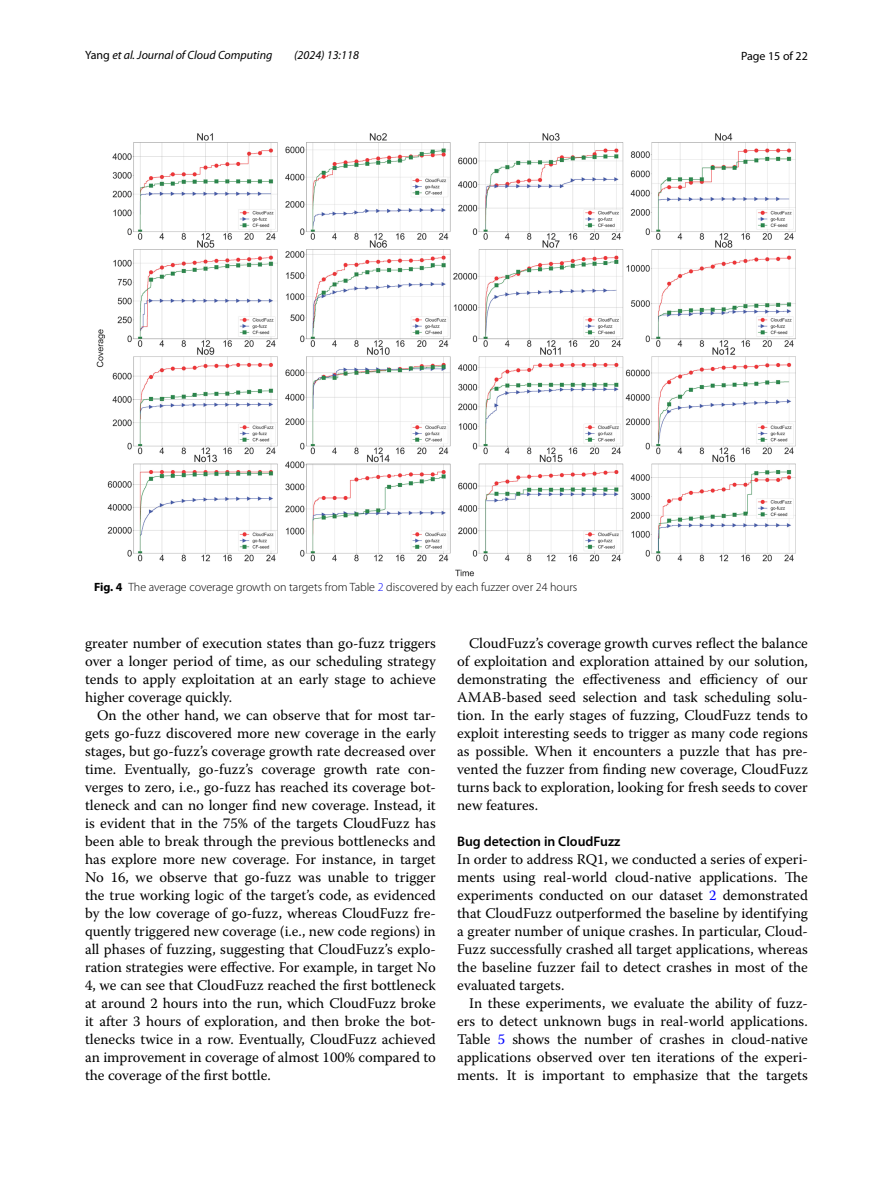
<style>
.page{position:relative;width:893px;height:1187px;background:#fff}
.page>*{position:absolute;margin:0;border:0;box-sizing:border-box;transform-origin:0 0}
.t1{font:14.7px/18px "Warnock Pro";color:#000;text-align:justify}
.t2{font:600 13.8px "Myriad Pro";color:#000}
.t3{font:300 12px "Myriad Pro";color:#000}
.t4{font:italic 12px "Myriad Pro";color:#000}
.t5{font:12px "Myriad Pro";color:#000}
.s1{font-style:normal}
.s2{font-weight:700}
.s3{color:#00f}
</style>
<div class="page">
<img style="left:96px;top:133px;width:700px;height:443px">
<p class="t4" style="left:85px;top:48px;width:189px"><span class="s1">Yang</span> et al. Journal of Cloud Computing</p>
<p class="t4" style="left:294px;top:48px;width:66px">(2024) 13:118</p>
<p class="t5" style="left:741px;top:48px;width:68px">Page 15 of 22</p>
<p class="t3" style="left:94px;top:580px;width:485px"><span class="s2">Fig. 4</span> The average coverage growth on targets from Table <span class="s3">2</span> discovered by each fuzzer over 24 hours</p>
<p class="t1" style="left:85px;top:634px;width:352px">greater number of execution states than go-fuzz triggers over a longer period of time, as our scheduling strategy tends to apply exploitation at an early stage to achieve higher coverage quickly.</p>
<p class="t1" style="left:85px;top:706px;width:352px;text-indent:12px">On the other hand, we can observe that for most tar&shy;gets go-fuzz discovered more new coverage in the early stages, but go-fuzz’s coverage growth rate decreased over time. Eventually, go-fuzz’s coverage growth rate con&shy;verges to zero, i.e., go-fuzz has reached its coverage bot&shy;tleneck and can no longer find new coverage. Instead, it is evident that in the 75% of the targets CloudFuzz has been able to break through the previous bottlenecks and has explore more new coverage. For instance, in target No 16, we observe that go-fuzz was unable to trigger the true working logic of the target’s code, as evidenced by the low coverage of go-fuzz, whereas CloudFuzz fre&shy;quently triggered new coverage (i.e., new code regions) in all phases of fuzzing, suggesting that CloudFuzz’s explo&shy;ration strategies were effective. For example, in target No 4, we can see that CloudFuzz reached the first bottleneck at around 2 hours into the run, which CloudFuzz broke it after 3 hours of exploration, and then broke the bot&shy;tlenecks twice in a row. Eventually, CloudFuzz achieved an improvement in coverage of almost 100% compared to the coverage of the first bottle.</p>
<p class="t1" style="left:457px;top:634px;width:352px;text-indent:12px">CloudFuzz’s coverage growth curves reflect the balance of exploitation and exploration attained by our solution, demonstrating the effectiveness and efficiency of our AMAB-based seed selection and task scheduling solu&shy;tion. In the early stages of fuzzing, CloudFuzz tends to exploit interesting seeds to trigger as many code regions as possible. When it encounters a puzzle that has pre&shy;vented the fuzzer from finding new coverage, CloudFuzz turns back to exploration, looking for fresh seeds to cover new features.</p>
<p class="t2" style="left:457px;top:832px;width:165px">Bug detection in CloudFuzz</p>
<p class="t1" style="left:457px;top:850px;width:352px">In order to address RQ1, we conducted a series of experi&shy;ments using real-world cloud-native applications. The experiments conducted on our dataset <span class="s3">2</span> demonstrated that CloudFuzz outperformed the baseline by identifying a greater number of unique crashes. In particular, Cloud-Fuzz successfully crashed all target applications, whereas the baseline fuzzer fail to detect crashes in most of the evaluated targets.</p>
<p class="t1" style="left:457px;top:994px;width:352px;text-indent:12px">In these experiments, we evaluate the ability of fuzz&shy;ers to detect unknown bugs in real-world applications.<br>Table <span class="s3">5</span> shows the number of crashes in cloud-native applications observed over ten iterations of the experi&shy;ments. It is important to emphasize that the targets</p>
</div>
